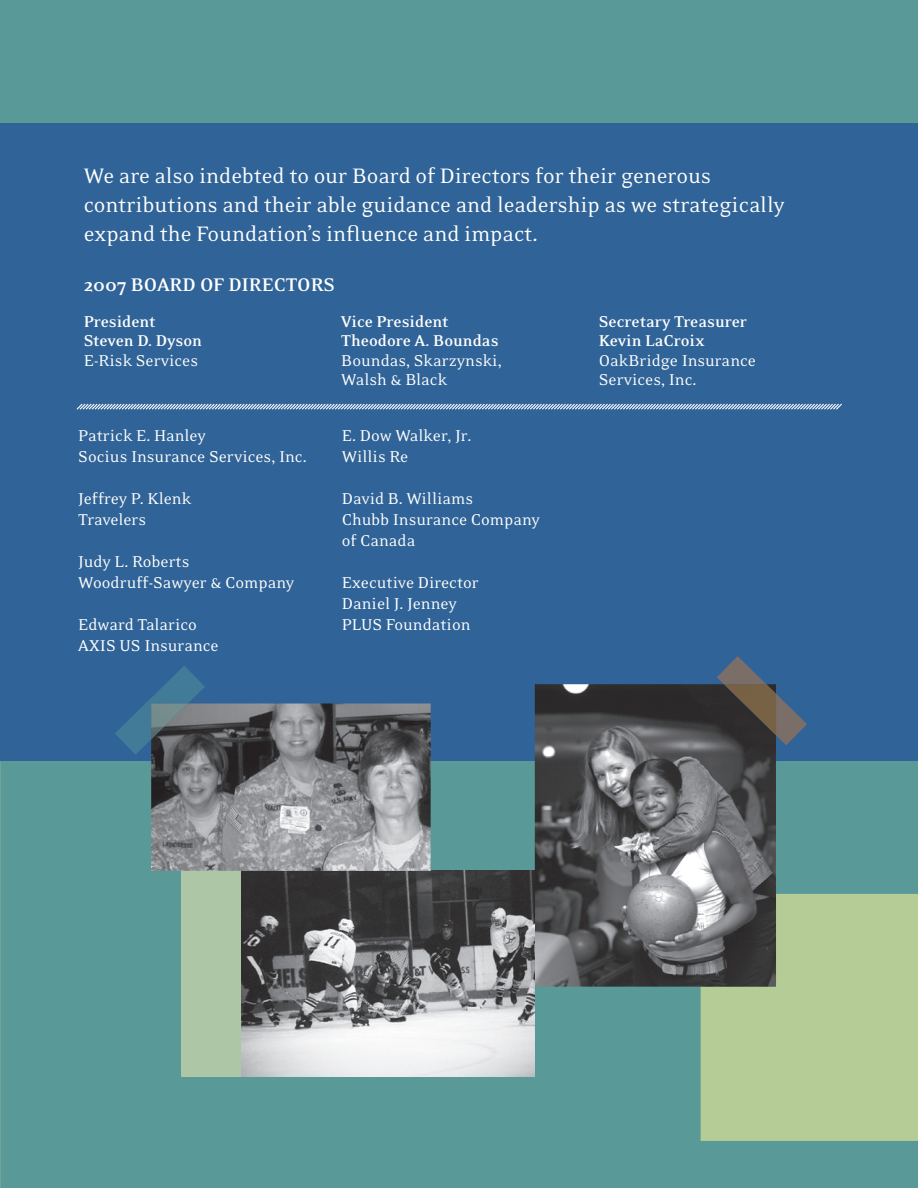
<style>
.page{position:relative;width:918px;height:1188px;background:#599a98}
.page>*{position:absolute;margin:0;border:0;box-sizing:border-box;transform-origin:0 0}
.t1{font:24px/28.8px "Eidetic Neo";letter-spacing:-.005em;color:#fff}
.t2{font:700 21px "Eidetic Neo";letter-spacing:-.005em;color:#fff}
.t3{font:18px/21px "Eidetic Neo";color:#fff}
.t4{font:700 18px/19.5px "Eidetic Neo";color:#fff}
</style>
<div class="page">
<div style="left:0;top:123px;width:918px;height:637px;background:#306397"></div>
<div style="left:701px;top:894px;width:217px;height:247px;background:#b6cc96"></div>
<div style="left:181px;top:871px;width:97px;height:206px;background:#adc7a6"></div>
<img style="left:535px;top:684px;width:241px;height:303px">
<img style="left:242px;top:871px;width:293px;height:206px">
<img style="left:151px;top:703px;width:280px;height:168px">
<svg style="left:76px;top:403px;width:766px;height:7px"></svg>
<svg style="left:717px;top:656px;width:90px;height:89px"></svg>
<img style="left:724px;top:684px;width:52px;height:51px">
<svg style="left:115px;top:666px;width:90px;height:89px"></svg>
<img style="left:151px;top:703px;width:37px;height:36px">
<hr style="left:0;top:0;width:1px;height:1188px;background:#f6f3cf">
<hr style="left:0;top:761px;width:1px;height:427px;background:#dde1a0">
<hr style="left:0;top:125px;width:1px;height:317px;background:#dde1a0">
<h1 class="t1" style="left:84px;top:164px;width:703px">We are also indebted to our Board of Directors for their generous contributions and their able guidance and leadership as we strategically expand the Foundation’s influence and impact.</h1>
<p class="t2" style="left:84px;top:277px;width:253px">2007 BOARD OF DIRECTORS</p>
<p class="t4" style="left:84px;top:313px;width:120px">President<br>Steven D. Dyson</p>
<p class="t3" style="left:84px;top:351px;width:116px">E-Risk Services</p>
<p class="t4" style="left:341px;top:313px;width:159px">Vice President<br>Theodore A. Boundas</p>
<p class="t3" style="left:341px;top:352px;width:162px;line-height:19.5px">Boundas, Skarzynski,<br>Walsh &amp; Black</p>
<p class="t4" style="left:599px;top:313px;width:150px">Secretary Treasurer<br>Kevin LaCroix</p>
<p class="t3" style="left:599px;top:352px;width:159px;line-height:19.5px">OakBridge Insurance<br>Services, Inc.</p>
<p class="t3" style="left:78px;top:427px;width:230px">Patrick E. Hanley<br>Socius Insurance Services, Inc.</p>
<p class="t3" style="left:78px;top:490px;width:114px">Jeffrey P. Klenk<br>Travelers</p>
<p class="t3" style="left:78px;top:553px;width:217px">Judy L. Roberts<br>Woodruff-Sawyer &amp; Company</p>
<p class="t3" style="left:78px;top:616px;width:142px">Edward Talarico<br>AXIS US Insurance</p>
<p class="t3" style="left:342px;top:427px;width:131px">E. Dow Walker, Jr.<br>Willis Re</p>
<p class="t3" style="left:342px;top:490px;width:200px">David B. Williams<br>Chubb Insurance Company of Canada</p>
<p class="t3" style="left:342px;top:574px;width:139px">Executive Director<br>Daniel J. Jenney<br>PLUS Foundation</p>
</div>
